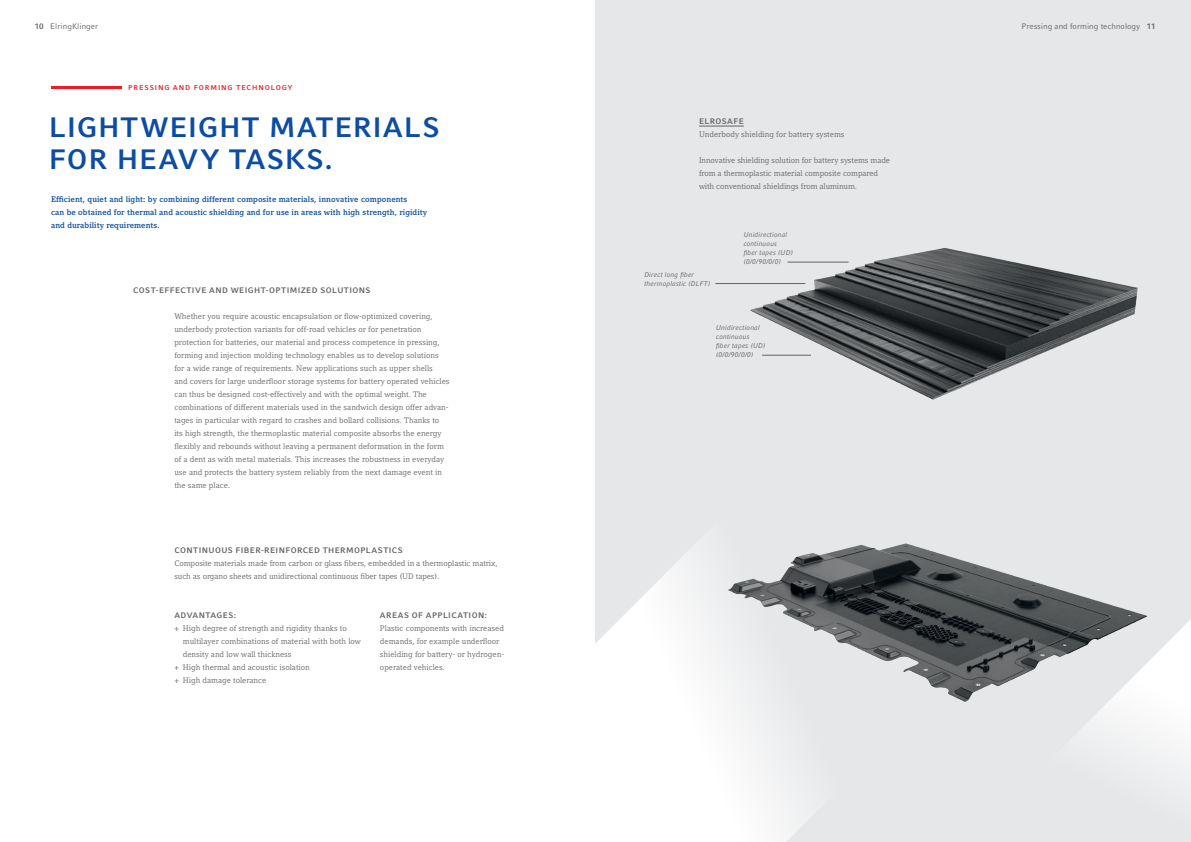
<style>
.page{position:relative;width:1191px;height:842px;background:#fff}
.page>*{position:absolute;margin:0;border:0;box-sizing:border-box;transform-origin:0 0}
.t1{font:700 28px/32px "Compatil Fact LT Pro";letter-spacing:.03em;color:#0d4da1}
.t2{font:8px/13px "Compatil Letter LT Pro";color:#636366}
.t3{font:700 8px/13px "Compatil Letter LT Pro";letter-spacing:.01em;color:#0d4da1}
.t4{font:700 8px "Compatil Fact LT Pro";letter-spacing:.05em;color:#636366}
.t5{font:8px "Compatil Fact LT Pro";color:#636366}
.t6{font:italic 7px/9px "Compatil Fact LT Pro";letter-spacing:.01em;color:#636366}
.t7{font:700 7px "Compatil Fact LT Pro";letter-spacing:.12em;color:#ee1c28}
.s1{font-weight:700}
</style>
<div class="page">
<div style="left:595px;top:0;width:596px;height:842px;background:#e6e7e9"></div>
<svg style="left:1085px;top:619px;width:106px;height:158px;fill:#f2f2f3"></svg>
<svg style="left:595px;top:555px;width:209px;height:287px;fill:#fff"></svg>
<img style="left:750px;top:248px;width:388px;height:152px">
<img style="left:685px;top:543px;width:498px;height:176px">
<hr style="left:51px;top:86px;width:71px;height:3px;background:#ee1c28">
<hr style="left:787px;top:262px;width:61px;height:1px;background:#636366">
<hr style="left:715px;top:283px;width:90px;height:1px;background:#636366">
<hr style="left:762px;top:355px;width:49px;height:1px;background:#636366">
<hr style="left:699px;top:126px;width:45px;height:1px;background:#636366">
<p class="t5" style="left:35px;top:21px;width:65px"><span class="s1">10</span> ElringKlinger</p>
<p class="t7" style="left:128px;top:83px;width:166px">PRESSING AND FORMING TECHNOLOGY</p>
<h1 class="t1" style="left:49px;top:111px;width:392px">LIGHTWEIGHT MATERIALS<br>FOR HEAVY TASKS.</h1>
<p class="t3" style="left:51px;top:193px;width:378px">Efficient, quiet and light: by combining different composite materials, innovative components<br>can be obtained for thermal and acoustic shielding and for use in areas with high strength, rigidity and durability requirements.</p>
<p class="t4" style="left:133px;top:286px;width:239px">COST-EFFECTIVE AND WEIGHT-OPTIMIZED SOLUTIONS</p>
<p class="t2" style="left:174px;top:310px;width:277px">Whether you require acoustic encapsulation or flow-optimized covering, underbody protection variants for off-road vehicles or for penetration protection for batteries, our material and process competence in pressing, forming and injection molding technology enables us to develop solutions for a wide range of requirements. New applications such as upper shells<br>and covers for large underfloor storage systems for battery operated vehicles can thus be designed cost-effectively and with the optimal weight. The combinations of different materials used in the sandwich design offer advan&shy;tages in particular with regard to crashes and bollard collisions. Thanks to its high strength, the thermoplastic material composite absorbs the energy flexibly and rebounds without leaving a permanent deformation in the form of a dent as with metal materials. This increases the robustness in everyday use and protects the battery system reliably from the next damage event in the same place.</p>
<p class="t4" style="left:174px;top:546px;width:230px">CONTINUOUS FIBER-REINFORCED THERMOPLASTICS</p>
<p class="t2" style="left:174px;top:557px;width:325px">Composite materials made from carbon or glass fibers, embedded in a thermoplastic matrix, such as organo sheets and unidirectional continuous fiber tapes (UD tapes).</p>
<p class="t4" style="left:174px;top:611px;width:63px">ADVANTAGES:</p>
<p class="t2" style="left:174px;top:622px;width:174px">+ High degree of strength and rigidity thanks to</p>
<p class="t2" style="left:183px;top:635px;width:180px">multilayer combinations of material with both low</p>
<p class="t2" style="left:183px;top:648px;width:110px">density and low wall thickness</p>
<p class="t2" style="left:174px;top:661px;width:137px">+ High thermal and acoustic isolation</p>
<p class="t2" style="left:174px;top:674px;width:93px">+ High damage tolerance</p>
<p class="t4" style="left:380px;top:611px;width:108px">AREAS OF APPLICATION:</p>
<p class="t2" style="left:380px;top:622px;width:126px">Plastic components with increased demands, for example underfloor shielding for battery- or hydrogen&shy;operated vehicles.</p>
<p class="t4" style="left:699px;top:117px;width:46px">ELROSAFE</p>
<p class="t2" style="left:699px;top:128px;width:147px">Underbody shielding for battery systems</p>
<p class="t2" style="left:699px;top:154px;width:192px">Innovative shielding solution for battery systems made from a thermoplastic material composite compared with conventional shieldings from aluminum.</p>
<p class="t6" style="left:644px;top:270px;width:67px">Direct long fiber thermoplastic (DLFT)</p>
<p class="t6" style="left:743px;top:230px;width:51px">Unidirectional continuous<br>fiber tapes (UD) (0/0/90/0/0)</p>
<p class="t6" style="left:716px;top:323px;width:51px">Unidirectional continuous<br>fiber tapes (UD) (0/0/90/0/0)</p>
<p class="t5" style="left:1021px;top:21px;width:135px">Pressing and forming technology <span class="s1">11</span></p>
</div>
